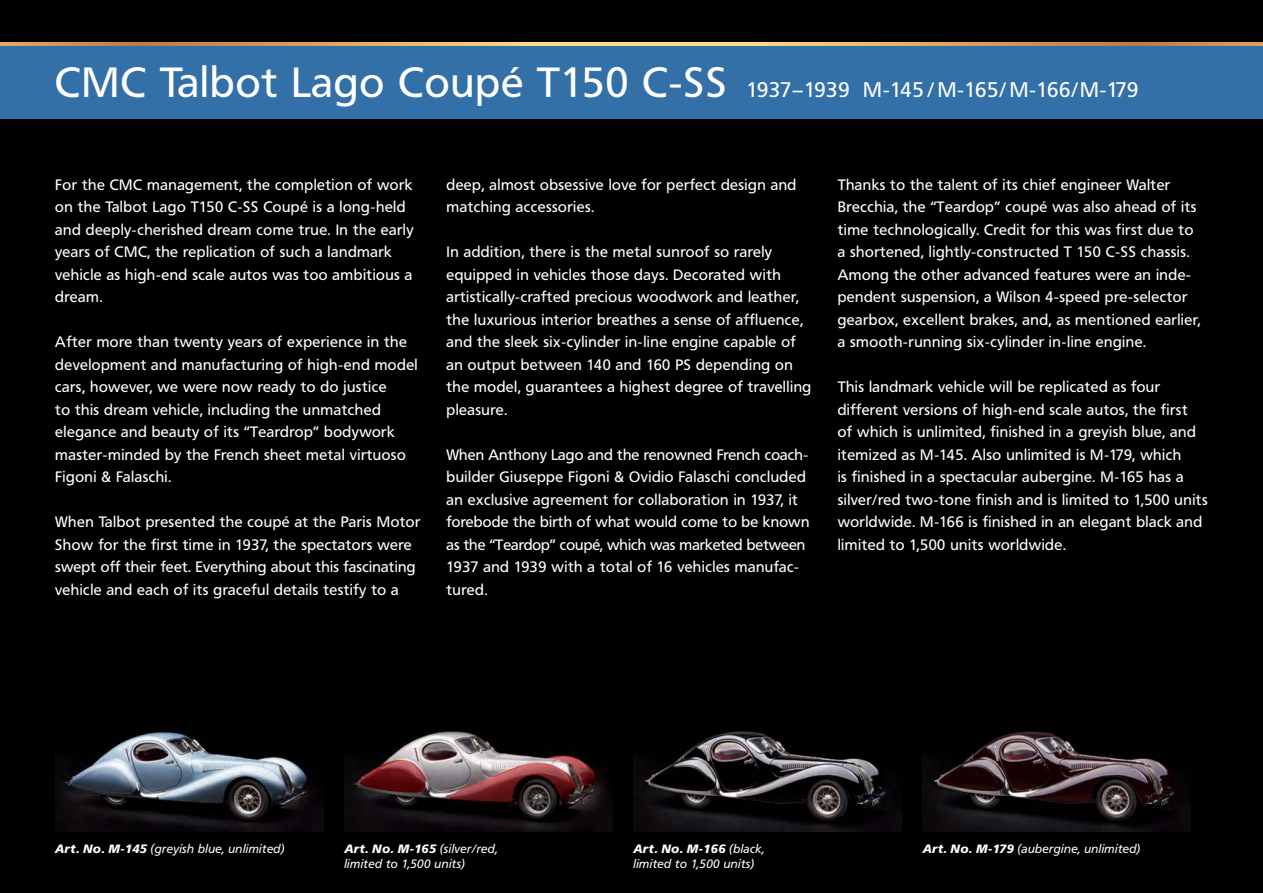
<style>
.page{position:relative;width:1263px;height:893px;background:#000}
.page>*{position:absolute;margin:0;border:0;box-sizing:border-box;transform-origin:0 0}
.t1{font:21px "Frutiger BQ";color:#fff}
.t2{font:15px/22.5px "Frutiger BQ";letter-spacing:.03em;color:#fff}
.t3{font:italic 12px/15px "Frutiger BQ";letter-spacing:.03em;color:#fff}
.s1{font-size:42px}
.s2{font-weight:900}
</style>
<div class="page">
<img style="left:0;top:43px;width:1263px;height:4px">
<div style="left:0;top:47px;width:1263px;height:72px;background:#3270a7"></div>
<img style="left:634px;top:731px;width:267px;height:100px">
<img style="left:923px;top:731px;width:268px;height:100px">
<img style="left:344px;top:731px;width:268px;height:100px">
<img style="left:55px;top:732px;width:268px;height:99px">
<h1 class="t1" style="left:55px;top:81px;width:1085px"><span class="s1">CMC Talbot Lago Coupé T150 C-SS</span> 1937–1939 M-145 / M-165/ M-166/M-179</h1>
<p class="t2" style="left:55px;top:174px;width:360px">For the CMC management, the completion of work on the Talbot Lago T150 C-SS Coupé is a long-held and deeply-cherished dream come true. In the early years of CMC, the replication of such a landmark vehicle as high-end scale autos was too ambitious a dream.</p>
<p class="t2" style="left:55px;top:332px;width:364px">After more than twenty years of experience in the development and manufacturing of high-end model cars, however, we were now ready to do justice<br>to this dream vehicle, including the unmatched elegance and beauty of its “Teardrop” bodywork master-minded by the French sheet metal virtuoso Figoni &amp; Falaschi.</p>
<p class="t2" style="left:55px;top:512px;width:367px">When Talbot presented the coupé at the Paris Motor Show for the first time in 1937, the spectators were swept off their feet. Everything about this fascinating vehicle and each of its graceful details testify to a</p>
<p class="t2" style="left:446px;top:174px;width:351px">deep, almost obsessive love for perfect design and matching accessories.</p>
<p class="t2" style="left:446px;top:242px;width:366px">In addition, there is the metal sunroof so rarely equipped in vehicles those days. Decorated with artistically-crafted precious woodwork and leather, the luxurious interior breathes a sense of affluence, and the sleek six-cylinder in-line engine capable of an output between 140 and 160 PS depending on the model, guarantees a highest degree of travelling pleasure.</p>
<p class="t2" style="left:446px;top:444px;width:364px">When Anthony Lago and the renowned French coach&shy;builder Giuseppe Figoni &amp; Ovidio Falaschi concluded an exclusive agreement for collaboration in 1937, it forebode the birth of what would come to be known as the “Teardop” coupé, which was marketed between 1937 and 1939 with a total of 16 vehicles manufac&shy;tured.</p>
<p class="t2" style="left:838px;top:174px;width:364px">Thanks to the talent of its chief engineer Walter Brecchia, the “Teardop” coupé was also ahead of its time technologically. Credit for this was first due to a shortened, lightly-constructed T 150 C-SS chassis.<br>Among the other advanced features were an inde&shy;pendent suspension, a Wilson 4-speed pre-selector gearbox, excellent brakes, and, as mentioned earlier, a smooth-running six-cylinder in-line engine.</p>
<p class="t2" style="left:838px;top:377px;width:371px">This landmark vehicle will be replicated as four different versions of high-end scale autos, the first<br>of which is unlimited, finished in a greyish blue, and itemized as M-145. Also unlimited is M-179, which<br>is finished in a spectacular aubergine. M-165 has a silver/red two-tone finish and is limited to 1,500 units worldwide. M-166 is finished in an elegant black and limited to 1,500 units worldwide.</p>
<p class="t3" style="left:55px;top:842px;width:231px"><span class="s2">Art. No. M-145</span> (greyish blue, unlimited)</p>
<p class="t3" style="left:923px;top:842px;width:219px"><span class="s2">Art. No. M-179</span> (aubergine, unlimited)</p>
<p class="t3" style="left:344px;top:842px;width:155px"><span class="s2">Art. No. M-165</span> (silver/red, limited to 1,500 units)</p>
<p class="t3" style="left:634px;top:842px;width:132px"><span class="s2">Art. No. M-166</span> (black, limited to 1,500 units)</p>
</div>
